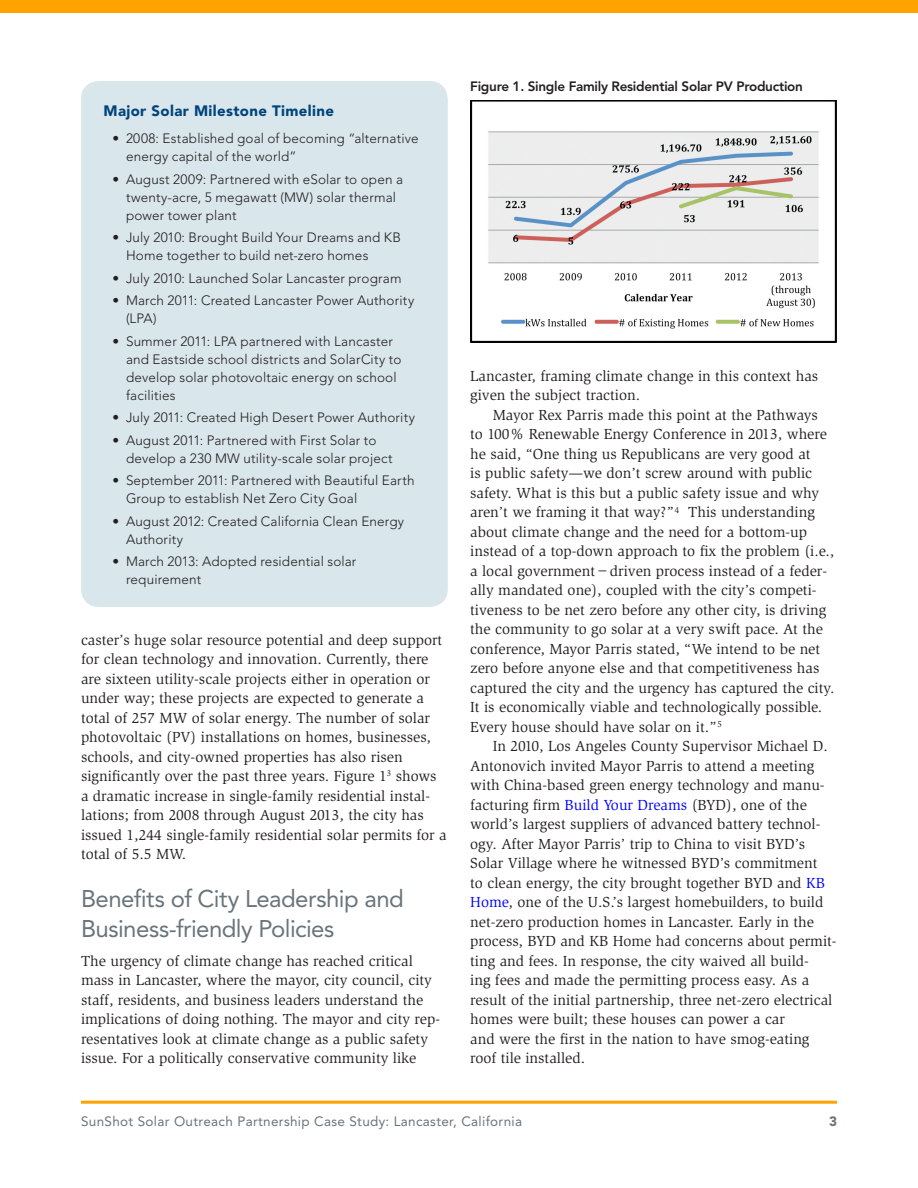
<style>
.page{position:relative;width:918px;height:1188px;background:#fff}
.page>*{position:absolute;margin:0;border:0;box-sizing:border-box;transform-origin:0 0}
.ha{font:24px/30px "Avenir LT Std";letter-spacing:-.025em;color:#6a747b}
.t{font:15px/19.5px "Slimbach Std";color:#231f20}
.t1{font:15px/19.5px "Slimbach Std";color:#231f20}
.sh{font:900 15px "Avenir LT Std";letter-spacing:.025em;color:#00447b}
.None-2{font:300 13.5px/18px "Avenir LT Std";letter-spacing:.01em;color:#231f20}
.t2{font:13.5px "Avenir LT Std";letter-spacing:.025em;color:#6a747b}
.cp{font:800 13.5px "Avenir LT Std";letter-spacing:-.02em;color:#231f20}
.t3{font:900 13.5px "Avenir LT Std";color:#6a747b}
.s1{color:#00f}
</style>
<div class="page">
<hr style="left:81px;top:1101px;width:756px;height:3px;background:#ffa300">
<div style="left:0;top:0;width:918px;height:14px;background:#ffa300"></div>
<div style="left:81px;top:81px;width:367px;height:526px;background:#d9e6ec;border-radius:18px"></div>
<img style="left:470px;top:101px;width:367px;height:241px">
<p class="sh" style="left:104px;top:102px;width:232px">Major Solar Milestone Timeline</p>
<p class="None-2" style="left:126px;top:130px;width:294px;text-indent:-14px">• 2008: Established goal of becoming “alternative energy capital of the world”</p>
<p class="None-2" style="left:126px;top:170px;width:279px;text-indent:-14px">• August 2009: Partnered with eSolar to open a twenty-acre, 5 megawatt (MW) solar thermal power tower plant</p>
<p class="None-2" style="left:126px;top:229px;width:276px;text-indent:-14px">• July 2010: Brought Build Your Dreams and KB<br>Home together to build net-zero homes</p>
<p class="None-2" style="left:112px;top:269px;width:291px">• July 2010: Launched Solar Lancaster program</p>
<p class="None-2" style="left:126px;top:292px;width:290px;text-indent:-14px">• March 2011: Created Lancaster Power Authority (LPA)</p>
<p class="None-2" style="left:126px;top:332px;width:277px;text-indent:-14px">• Summer 2011: LPA partnered with Lancaster and Eastside school districts and SolarCity to develop solar photovoltaic energy on school facilities</p>
<p class="None-2" style="left:112px;top:409px;width:304px">• July 2011: Created High Desert Power Authority</p>
<p class="None-2" style="left:126px;top:431px;width:268px;text-indent:-14px">• August 2011: Partnered with First Solar to develop a 230 MW utility-scale solar project</p>
<p class="None-2" style="left:126px;top:472px;width:290px;text-indent:-14px">• September 2011: Partnered with Beautiful Earth<br>Group to establish Net Zero City Goal</p>
<p class="None-2" style="left:126px;top:512px;width:280px;text-indent:-14px">• August 2012: Created California Clean Energy<br>Authority</p>
<p class="None-2" style="left:126px;top:553px;width:232px;text-indent:-14px">• March 2013: Adopted residential solar requirement</p>
<p class="t" style="left:81px;top:630px;width:367px">caster’s huge solar resource potential and deep support for clean technology and innovation. Currently, there are sixteen utility-scale projects either in operation or under way; these projects are expected to generate a total of 257 MW of solar energy. The number of solar photovoltaic (PV) installations on homes, businesses, schools, and city-owned properties has also risen significantly over the past three years. Figure 1<sup>3</sup> shows a dramatic increase in single-family residential instal&shy;lations; from 2008 through August 2013, the city has issued 1,244 single-family residential solar permits for a total of 5.5 MW.</p>
<p class="ha" style="left:81px;top:884px;width:324px">Benefits of City Leadership and<br>Business-friendly Policies</p>
<p class="t1" style="left:81px;top:951px;width:361px">The urgency of climate change has reached critical mass in Lancaster, where the mayor, city council, city staff, residents, and business leaders understand the implications of doing nothing. The mayor and city rep&shy;resentatives look at climate change as a public safety issue. For a politically conservative community like</p>
<p class="cp" style="left:470px;top:79px;width:334px">Figure 1. Single Family Residential Solar PV Production</p>
<p class="t1" style="left:470px;top:366px;width:350px">Lancaster, framing climate change in this context has given the subject traction.</p>
<p class="t" style="left:470px;top:405px;width:366px;text-indent:22px">Mayor Rex Parris made this point at the Pathways<br>to 100% Renewable Energy Conference in 2013, where he said, “One thing us Republicans are very good at<br>is public safety—we don’t screw around with public safety. What is this but a public safety issue and why aren’t we framing it that way?”<sup>4</sup> This understanding about climate change and the need for a bottom-up instead of a top-down approach to fix the problem (i.e., a local government−driven process instead of a feder&shy;ally mandated one), coupled with the city’s competi&shy;tiveness to be net zero before any other city, is driving the community to go solar at a very swift pace. At the conference, Mayor Parris stated, “We intend to be net zero before anyone else and that competitiveness has captured the city and the urgency has captured the city.<br>It is economically viable and technologically possible.<br>Every house should have solar on it.”<sup>5</sup></p>
<p class="t" style="left:470px;top:737px;width:368px;text-indent:22px">In 2010, Los Angeles County Supervisor Michael D.<br>Antonovich invited Mayor Parris to attend a meeting with China-based green energy technology and manu&shy;facturing firm <span class="s1">Build Your Dreams</span> (BYD), one of the world’s largest suppliers of advanced battery technol&shy;ogy. After Mayor Parris’ trip to China to visit BYD’s Solar Village where he witnessed BYD’s commitment<br>to clean energy, the city brought together BYD and <span class="s1">KB Home</span>, one of the U.S.’s largest homebuilders, to build net-zero production homes in Lancaster. Early in the process, BYD and KB Home had concerns about permit&shy;ting and fees. In response, the city waived all build-<br>ing fees and made the permitting process easy. As a result of the initial partnership, three net-zero electrical homes were built; these houses can power a car<br>and were the first in the nation to have smog-eating roof tile installed.</p>
<p class="t2" style="left:81px;top:1114px;width:443px">SunShot Solar Outreach Partnership Case Study: Lancaster, California</p>
<p class="t3" style="left:829px;top:1113px;width:9px">3</p>
</div>
